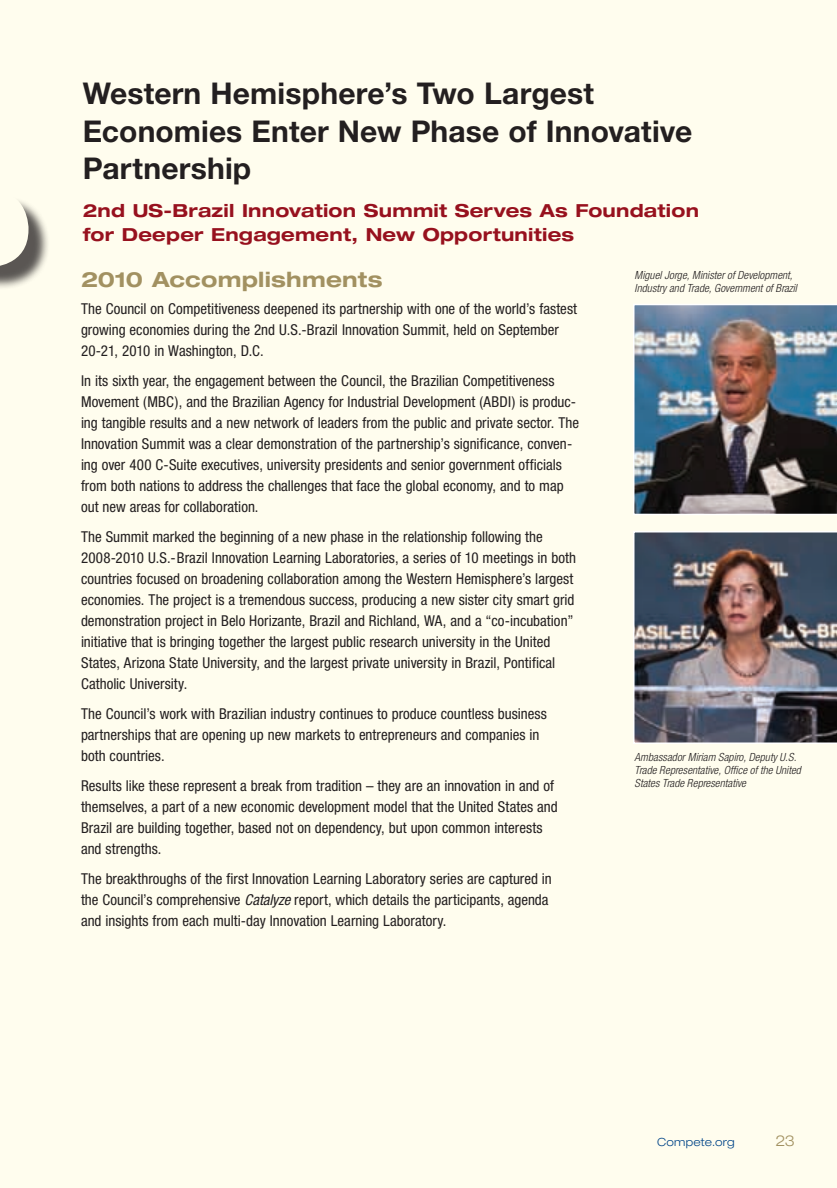
<style>
.page{position:relative;width:837px;height:1188px;background:#fffdee}
.page>*{position:absolute;margin:0;border:0;box-sizing:border-box;transform-origin:0 0}
.t1{font:700 30px/37.5px "Helvetica Neue";letter-spacing:.005em;color:#231f20}
.t2{font:700 expanded 21px "Helvetica Neue";letter-spacing:.01em;color:#a29161}
.t3{font:700 expanded 18px/24px "Helvetica Neue";letter-spacing:.01em;color:#97111e}
.t4{font:condensed 15px/21px "Helvetica Neue";color:#231f20}
.t5{font:300 expanded 15px "Helvetica Neue";color:#a29161}
.t6{font:italic 300 condensed 11.25px/13.2px "Helvetica Neue";letter-spacing:.005em;color:#231f20}
.t7{font:300 expanded 11.25px "Helvetica Neue";letter-spacing:.02em;color:#014588}
.s1{font-style:italic}
</style>
<div class="page">
<img style="left:633px;top:531px;width:204px;height:213px">
<img style="left:633px;top:304px;width:204px;height:211px">
<div style="left:0;top:196px;width:50px;height:94px;background:#231f20;opacity:.75"></div>
<svg style="left:0;top:196px;width:28px;height:71px"></svg>
<h1 class="t1" style="left:83px;top:74px;width:611px">Western Hemisphere’s Two Largest<br>Economies Enter New Phase of Innovative<br>Partnership</h1>
<p class="t3" style="left:83px;top:198px;width:618px">2nd US-Brazil Innovation Summit Serves As Foundation for Deeper Engagement, New Opportunities</p>
<p class="t6" style="left:634px;top:268px;width:164px">Miguel Jorge, Minister of Development,<br>Industry and Trade, Government of Brazil</p>
<h2 class="t2" style="left:81px;top:266px;width:303px">2010 Accomplishments</h2>
<p class="t4" style="left:81px;top:298px;width:498px">The Council on Competitiveness deepened its partnership with one of the world’s fastest growing economies during the 2nd U.S.-Brazil Innovation Summit, held on September<br>20-21, 2010 in Washington, D.C.</p>
<p class="t4" style="left:81px;top:370px;width:500px">In its sixth year, the engagement between the Council, the Brazilian Competitiveness Movement (MBC), and the Brazilian Agency for Industrial Development (ABDI) is produc&shy;ing tangible results and a new network of leaders from the public and private sector. The Innovation Summit was a clear demonstration of the partnership’s significance, conven&shy;ing over 400 C-Suite executives, university presidents and senior government officials from both nations to address the challenges that face the global economy, and to map out new areas for collaboration.</p>
<p class="t4" style="left:81px;top:526px;width:497px">The Summit marked the beginning of a new phase in the relationship following the 2008-2010 U.S.-Brazil Innovation Learning Laboratories, a series of 10 meetings in both countries focused on broadening collaboration among the Western Hemisphere’s largest economies. The project is a tremendous success, producing a new sister city smart grid demonstration project in Belo Horizante, Brazil and Richland, WA, and a “co-incubation” initiative that is bringing together the largest public research university in the United States, Arizona State University, and the largest private university in Brazil, Pontifical Catholic University.</p>
<p class="t4" style="left:81px;top:703px;width:467px">The Council’s work with Brazilian industry continues to produce countless business partnerships that are opening up new markets to entrepreneurs and companies in both countries.</p>
<p class="t4" style="left:81px;top:775px;width:478px">Results like these represent a break from tradition – they are an innovation in and of themselves, a part of a new economic development model that the United States and Brazil are building together, based not on dependency, but upon common interests and strengths.</p>
<p class="t4" style="left:81px;top:868px;width:472px">The breakthroughs of the first Innovation Learning Laboratory series are captured in the Council’s comprehensive <span class="s1">Catalyze</span> report, which details the participants, agenda and insights from each multi-day Innovation Learning Laboratory.</p>
<p class="t6" style="left:634px;top:751px;width:168px">Ambassador Miriam Sapiro, Deputy U.S.<br>Trade Representative, Office of the United<br>States Trade Representative</p>
<p class="t7" style="left:657px;top:1135px;width:79px">Compete.org</p>
<p class="t5" style="left:775px;top:1131px;width:21px">23</p>
</div>
